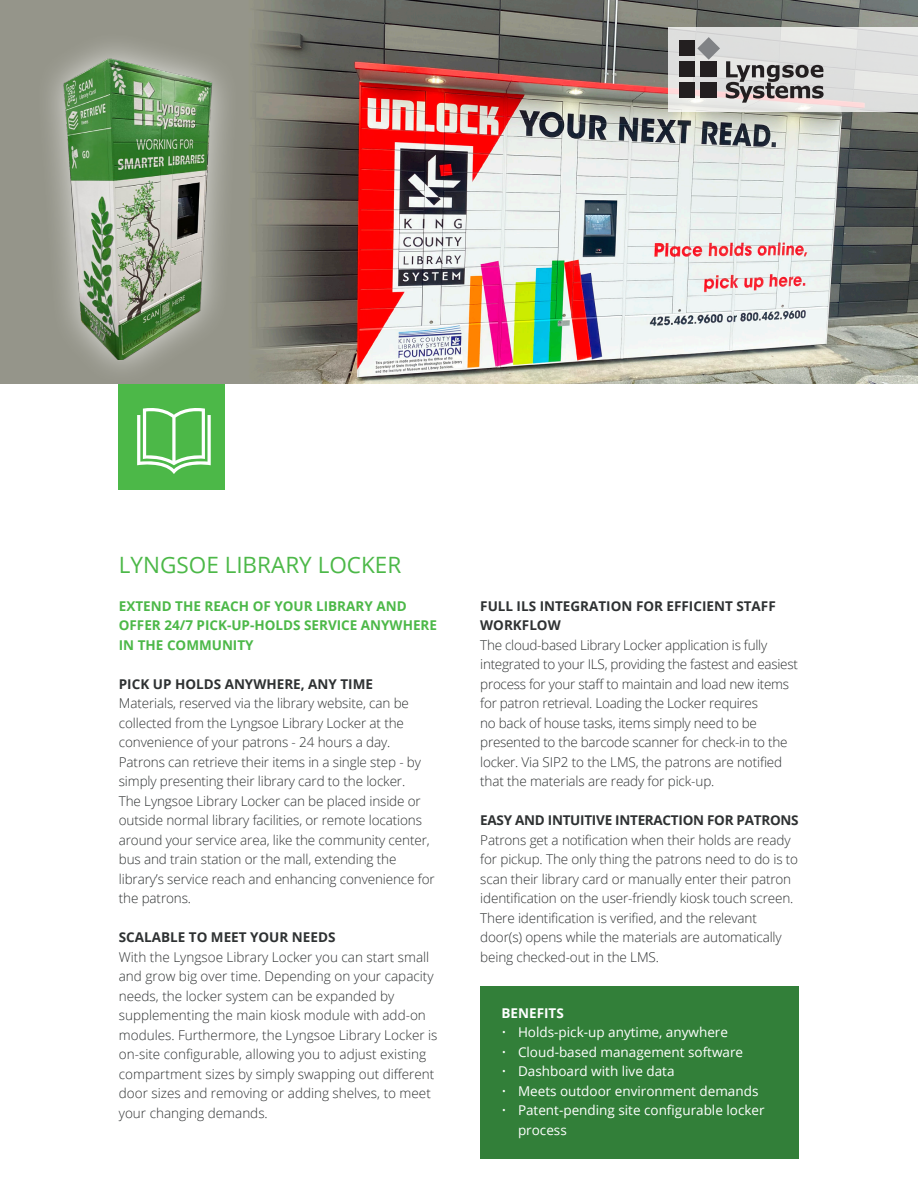
<style>
.page{position:relative;width:918px;height:1188px;background:#fff}
.page>*{position:absolute;margin:0;border:0;box-sizing:border-box;transform-origin:0 0}
.Case_sub-headline{font:22.5px "Open Sans";color:#4cb848}
.Bodytext_9_13_Dark_G{font:300 13.5px/19.5px "Open Sans";letter-spacing:-.01em;color:#2e3132}
.BOX__Bodytext_9_13_W{font:13.5px/19.5px "Open Sans";color:#fff}
.Bodytext_9_13_Dark_G-2{font:700 13.5px/19.5px "Open Sans";color:#2e3132}
.Bodytext_9_13_Dark_G-3{font:700 13.5px/19.5px "Open Sans";color:#4cb848}
.Bodytext_9_13_Dark_G-4{font:700 13.5px "Open Sans";letter-spacing:-.02em;color:#2e3132}
.BOX__Bodytext_9_13_W-2{font:700 13.5px "Open Sans";color:#fff}
.s1{font-weight:300}
</style>
<div class="page">
<div style="left:480px;top:986px;width:319px;height:173px;background:#327f39"></div>
<div style="left:119px;top:384px;width:106px;height:106px;background:#4cb848"></div>
<svg style="left:137px;top:408px;width:74px;height:66px"></svg>
<img style="left:0;top:0;width:918px;height:384px">
<div style="left:35px;top:30px;width:206px;height:358px;background:#fff;opacity:.75"></div>
<img style="left:57px;top:58px;width:158px;height:301px">
<svg style="left:668px;top:27px;width:250px;height:85px;background:#e1e1e0"></svg>
<svg style="left:697px;top:37px;width:23px;height:23px"></svg>
<div style="left:679px;top:40px;width:16px;height:16px;background:#231f20"></div>
<div style="left:679px;top:61px;width:16px;height:16px;background:#231f20"></div>
<div style="left:679px;top:82px;width:16px;height:16px;background:#231f20"></div>
<div style="left:701px;top:61px;width:16px;height:16px;background:#231f20"></div>
<div style="left:701px;top:82px;width:16px;height:16px;background:#231f20"></div>
<svg style="left:726px;top:61px;width:98px;height:42px;background:#9b9696"></svg>
<p class="Case_sub-headline" style="left:119px;top:549px;width:284px">LYNGSOE LIBRARY LOCKER</p>
<p class="Bodytext_9_13_Dark_G-3" style="left:119px;top:596px;width:320px">EXTEND THE REACH OF YOUR LIBRARY AND<br>OFFER 24/7 PICK-UP-HOLDS SERVICE ANYWHERE<br>IN THE COMMUNITY</p>
<p class="Bodytext_9_13_Dark_G-2" style="left:119px;top:674px;width:256px">PICK UP HOLDS ANYWHERE, ANY TIME</p>
<p class="Bodytext_9_13_Dark_G" style="left:119px;top:693px;width:317px">Materials, reserved via the library website, can be collected from the Lyngsoe Library Locker at the convenience of your patrons - 24 hours a day.<br>Patrons can retrieve their items in a single step - by simply presenting their library card to the locker.<br>The Lyngsoe Library Locker can be placed inside or outside normal library facilities, or remote locations around your service area, like the community center, bus and train station or the mall, extending the library’s service reach and enhancing convenience for the patrons.</p>
<p class="Bodytext_9_13_Dark_G-2" style="left:119px;top:927px;width:218px">SCALABLE TO MEET YOUR NEEDS</p>
<p class="Bodytext_9_13_Dark_G" style="left:119px;top:947px;width:320px">With the Lyngsoe Library Locker you can start small and grow big over time. Depending on your capacity needs, the locker system can be expanded by supplementing the main kiosk module with add-on modules. Furthermore, the Lyngsoe Library Locker is on-site configurable, allowing you to adjust existing compartment sizes by simply swapping out different door sizes and removing or adding shelves, to meet your changing demands.</p>
<p class="Bodytext_9_13_Dark_G-2" style="left:480px;top:596px;width:297px">FULL ILS INTEGRATION FOR EFFICIENT STAFF<br>WORKFLOW</p>
<p class="Bodytext_9_13_Dark_G" style="left:480px;top:635px;width:319px">The cloud-based Library Locker application is fully integrated to your ILS, providing the fastest and easiest process for your staff to maintain and load new items for patron retrieval. Loading the Locker requires<br>no back of house tasks, items simply need to be presented to the barcode scanner for check-in to the locker. Via SIP2 to the LMS, the patrons are notified that the materials are ready for pick-up.</p>
<p class="Bodytext_9_13_Dark_G-4" style="left:480px;top:811px;width:320px">EASY AND INTUITIVE INTERACTION FOR PATRONS</p>
<p class="Bodytext_9_13_Dark_G" style="left:480px;top:830px;width:319px">Patrons get a notification when their holds are ready for pickup. The only thing the patrons need to do is to scan their library card or manually enter their patron identification on the user-friendly kiosk touch screen.<br>There identification is verified, and the relevant door(s) opens while the materials are automatically being checked-out in the LMS.</p>
<p class="BOX__Bodytext_9_13_W-2" style="left:502px;top:1004px;width:64px">BENEFITS</p>
<p class="BOX__Bodytext_9_13_W" style="left:502px;top:1022px;width:228px"><span class="s1">•</span> Holds-pick-up anytime, anywhere</p>
<p class="BOX__Bodytext_9_13_W" style="left:502px;top:1042px;width:243px"><span class="s1">•</span> Cloud-based management software</p>
<p class="BOX__Bodytext_9_13_W" style="left:502px;top:1061px;width:175px"><span class="s1">•</span> Dashboard with live data</p>
<p class="BOX__Bodytext_9_13_W" style="left:502px;top:1081px;width:258px"><span class="s1">•</span> Meets outdoor environment demands</p>
<p class="BOX__Bodytext_9_13_W" style="left:518px;top:1100px;width:248px;text-indent:-16px"><span class="s1">•</span> Patent-pending site configurable locker process</p>
</div>
